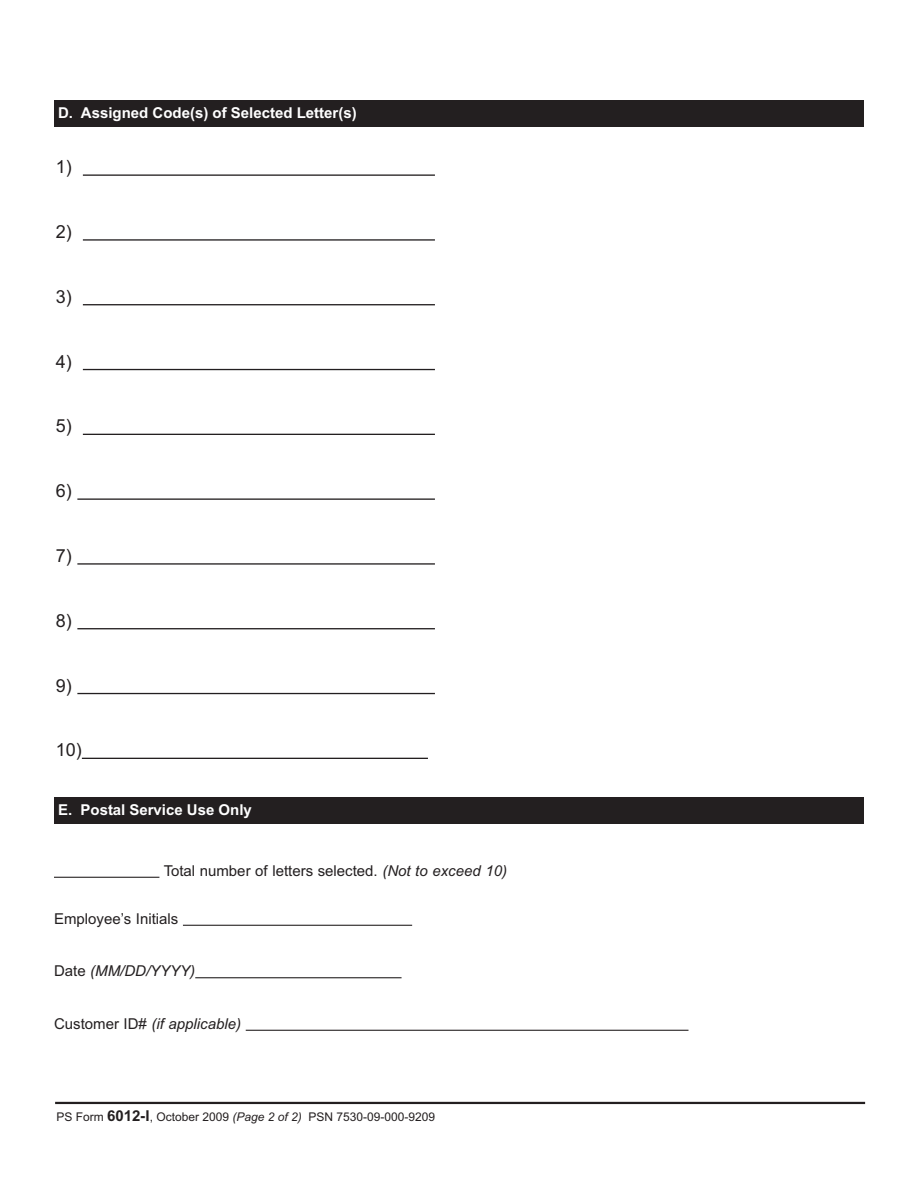
<style>
.page{position:relative;width:918px;height:1188px;background:#fff}
.page>*{position:absolute;margin:0;border:0;box-sizing:border-box;transform-origin:0 0}
.t1{font:18px "Arial";color:#231f20}
.t2{font:15px "Arial";color:#231f20}
.t3{font:700 15px "Arial";color:#fff}
.t4{font:italic 15px "Arial";color:#231f20}
.t5{font:12px "Arial";color:#231f20}
.s1{font-style:italic}
.s2{font-style:normal}
.s3{font-weight:700;font-size:15px}
</style>
<div class="page">
<hr style="left:55px;top:1102px;width:810px;height:2px;background:#231f20">
<hr style="left:54px;top:877px;width:105px;height:1px;background:#231f20">
<hr style="left:183px;top:925px;width:229px;height:1px;background:#231f20">
<hr style="left:195px;top:977px;width:207px;height:1px;background:#231f20">
<hr style="left:246px;top:1030px;width:442px;height:1px;background:#231f20">
<hr style="left:83px;top:174px;width:352px;height:2px;background:#231f20">
<hr style="left:83px;top:239px;width:352px;height:2px;background:#231f20">
<hr style="left:83px;top:304px;width:352px;height:1px;background:#231f20">
<hr style="left:83px;top:369px;width:352px;height:1px;background:#231f20">
<hr style="left:83px;top:434px;width:352px;height:1px;background:#231f20">
<hr style="left:77px;top:498px;width:358px;height:2px;background:#231f20">
<hr style="left:77px;top:563px;width:358px;height:2px;background:#231f20">
<hr style="left:77px;top:628px;width:358px;height:1px;background:#231f20">
<hr style="left:77px;top:693px;width:358px;height:1px;background:#231f20">
<hr style="left:82px;top:758px;width:346px;height:1px;background:#231f20">
<div style="left:54px;top:100px;width:810px;height:27px;background:#231f20"></div>
<div style="left:54px;top:797px;width:810px;height:27px;background:#231f20"></div>
<p class="t3" style="left:58px;top:104px;width:300px">D. Assigned Code(s) of Selected Letter(s)</p>
<p class="t1" style="left:56px;top:156px;width:18px">1)</p>
<p class="t1" style="left:56px;top:221px;width:18px">2)</p>
<p class="t1" style="left:56px;top:286px;width:18px">3)</p>
<p class="t1" style="left:56px;top:351px;width:18px">4)</p>
<p class="t1" style="left:56px;top:416px;width:18px">5)</p>
<p class="t1" style="left:56px;top:480px;width:18px">6)</p>
<p class="t1" style="left:56px;top:545px;width:18px">7)</p>
<p class="t1" style="left:56px;top:610px;width:18px">8)</p>
<p class="t1" style="left:56px;top:675px;width:18px">9)</p>
<p class="t1" style="left:56px;top:740px;width:28px">10)</p>
<p class="t3" style="left:58px;top:801px;width:195px">E. Postal Service Use Only</p>
<p class="t2" style="left:164px;top:862px;width:345px">Total number of letters selected. <span class="s1">(Not to exceed 10)</span></p>
<p class="t2" style="left:54px;top:910px;width:126px">Employee’s Initials</p>
<p class="t4" style="left:54px;top:962px;width:143px"><span class="s2">Date</span> (MM/DD/YYYY)</p>
<p class="t4" style="left:54px;top:1015px;width:189px"><span class="s2">Customer ID#</span> (if applicable)</p>
<p class="t5" style="left:57px;top:1110px;width:380px">PS Form <span class="s3">6012-I</span>, October 2009 <span class="s1">(Page 2 of 2)</span> PSN 7530-09-000-9209</p>
</div>
